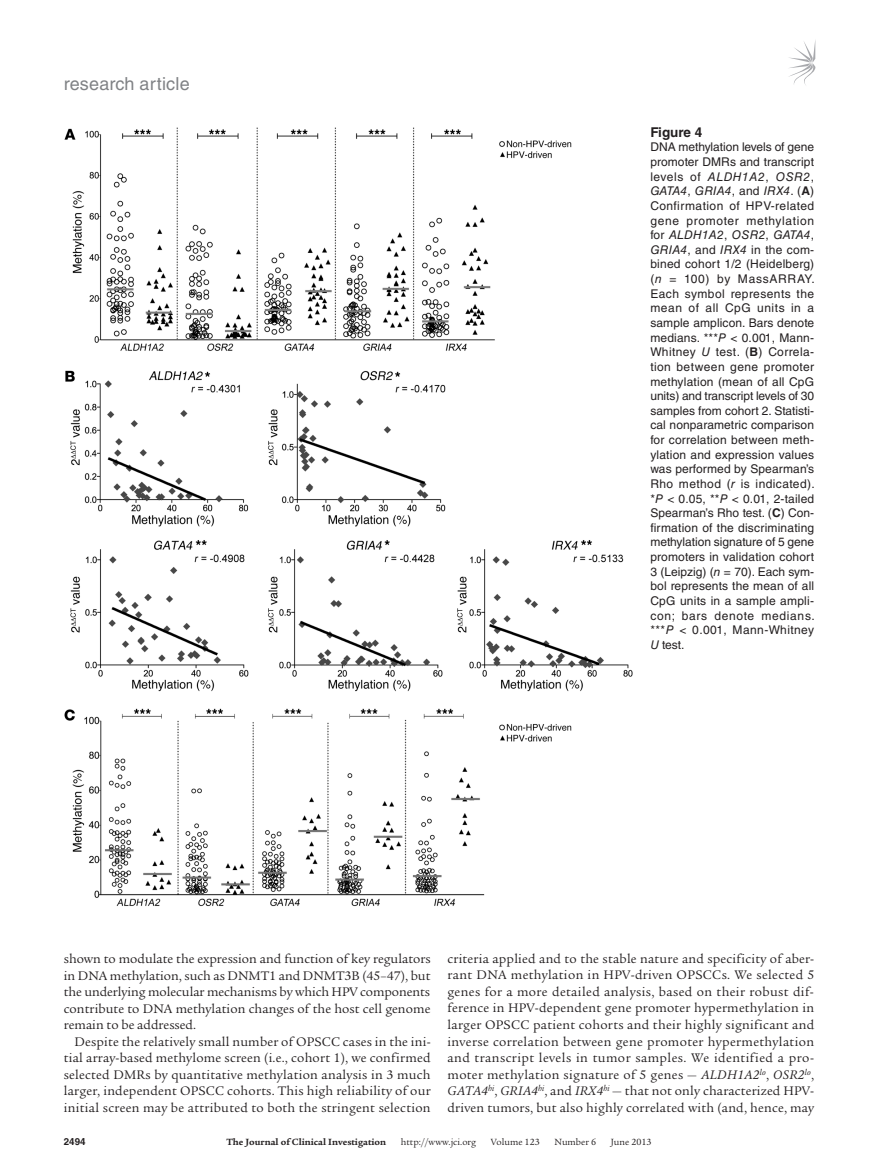
<style>
.page{position:relative;width:878px;height:1175px;background:#fff}
.page>*{position:absolute;margin:0;border:0;box-sizing:border-box;transform-origin:0 0}
.t1{font:18px "Helvetica LT Std";letter-spacing:.01em;color:#808285}
.t2{font:13.5px/16.5px "Legacy Serif Std";letter-spacing:.015em;color:#231f20;text-align:justify}
.t3{font:700 13.5px "Helvetica LT Std";color:#231f20}
.t4{font:12px/14.7px "Helvetica LT Std";letter-spacing:.035em;color:#231f20;text-align:justify}
.t5{font:9.75px "Legacy Serif Std";color:#231f20}
.t6{font:700 9.75px "Legacy Serif Std";color:#231f20}
.t7{font:700 9.75px "Helvetica LT Std";color:#231f20}
.s1{font-style:italic}
.s2{font-weight:700}
</style>
<div class="page">
<svg style="left:789px;top:42px;width:26px;height:43px"></svg>
<img style="left:64px;top:127px;width:569px;height:780px">
<h1 class="t1" style="left:64px;top:73px;width:127px">research article</h1>
<p class="t3" style="left:650px;top:124px;width:53px">Figure 4</p>
<p class="t4" style="left:650px;top:140px;width:166px">DNA methylation levels of gene promoter DMRs and transcript levels of <span class="s1">ALDH1A2</span>, <span class="s1">OSR2</span>, <span class="s1">GATA4</span>, <span class="s1">GRIA4</span>, and <span class="s1">IRX4</span>. (<span class="s2">A</span>)<br>Confirmation of HPV-related gene promoter methylation for <span class="s1">ALDH1A2</span>, <span class="s1">OSR2</span>, <span class="s1">GATA4</span>, <span class="s1">GRIA4</span>, and <span class="s1">IRX4</span> in the com&shy;bined cohort 1/2 (Heidelberg) (<span class="s1">n</span> = 100) by MassARRAY.<br>Each symbol represents the mean of all CpG units in a sample amplicon. Bars denote medians. ***<span class="s1">P</span> &lt; 0.001, Mann-Whitney <span class="s1">U</span> test. (<span class="s2">B</span>) Correla&shy;tion between gene promoter methylation (mean of all CpG units) and transcript levels of 30 samples from cohort 2. Statisti&shy;cal nonparametric comparison for correlation between meth&shy;ylation and expression values was performed by Spearman’s Rho method (<span class="s1">r</span> is indicated). *<span class="s1">P</span> &lt; 0.05, **<span class="s1">P</span> &lt; 0.01, 2-tailed Spearman’s Rho test. (<span class="s2">C</span>) Con&shy;firmation of the discriminating methylation signature of 5 gene promoters in validation cohort 3 (Leipzig) (<span class="s1">n</span> = 70). Each sym&shy;bol represents the mean of all CpG units in a sample ampli&shy;con; bars denote medians. ***<span class="s1">P</span> &lt; 0.001, Mann-Whitney <span class="s1">U</span> test.</p>
<p class="t2" style="left:64px;top:950px;width:368px">shown to modulate the expression and function of key regulators in DNA methylation, such as DNMT1 and DNMT3B (45–47), but the underlying molecular mechanisms by which HPV components contribute to DNA methylation changes of the host cell genome remain to be addressed.</p>
<p class="t2" style="left:64px;top:1033px;width:368px;text-indent:11px">Despite the relatively small number of OPSCC cases in the ini&shy;tial array-based methylome screen (i.e., cohort 1), we confirmed selected DMRs by quantitative methylation analysis in 3 much larger, independent OPSCC cohorts. This high reliability of our initial screen may be attributed to both the stringent selection</p>
<p class="t2" style="left:447px;top:950px;width:368px">criteria applied and to the stable nature and specificity of aber&shy;rant DNA methylation in HPV-driven OPSCCs. We selected 5 genes for a more detailed analysis, based on their robust dif&shy;ference in HPV-dependent gene promoter hypermethylation in larger OPSCC patient cohorts and their highly significant and inverse correlation between gene promoter hypermethylation and transcript levels in tumor samples. We identified a pro&shy;moter methylation signature of 5 genes — <span class="s1">ALDH1A2</span><sup>lo</sup>, <span class="s1">OSR2</span><sup>lo</sup>, <span class="s1">GATA4</span><sup>hi</sup>, <span class="s1">GRIA4</span><sup>hi</sup>, and <span class="s1">IRX4</span><sup>hi</sup> — that not only characterized HPV&shy;driven tumors, but also highly correlated with (and, hence, may</p>
<p class="t7" style="left:64px;top:1135px;width:23px">2494</p>
<p class="t6" style="left:226px;top:1135px;width:161px">The Journal of Clinical Investigation</p>
<p class="t5" style="left:401px;top:1136px;width:77px">http://www.jci.org</p>
<p class="t5" style="left:491px;top:1136px;width:50px">Volume 123</p>
<p class="t5" style="left:554px;top:1136px;width:43px">Number 6</p>
<p class="t5" style="left:610px;top:1136px;width:42px">June 2013</p>
</div>
